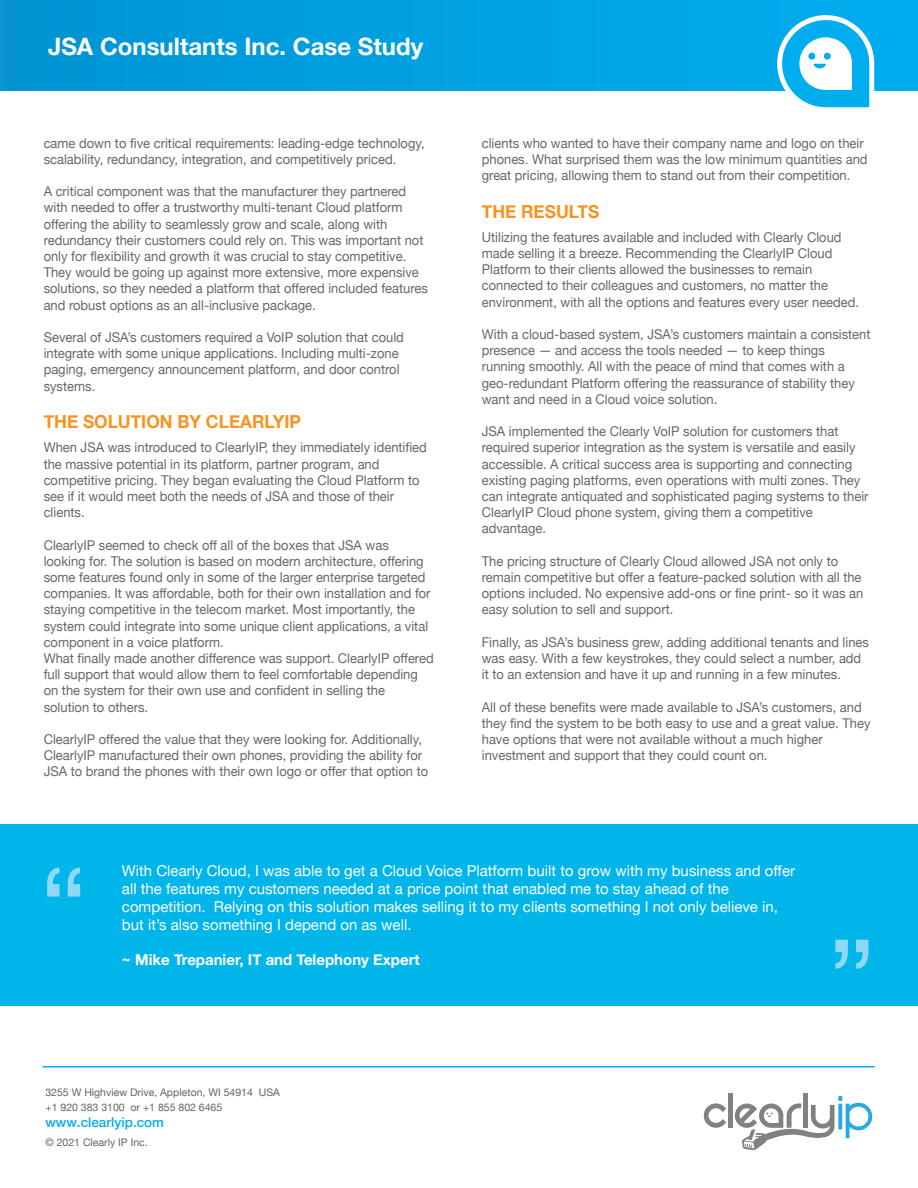
<style>
.page{position:relative;width:918px;height:1188px;background:#fff}
.page>*{position:absolute;margin:0;border:0;box-sizing:border-box;transform-origin:0 0}
.t1{font:112.5px "Helvetica Neue";color:#8ed8f8}
.t2{font:700 24px "Helvetica Neue";color:#fff}
.t3{font:700 18px "Helvetica Neue";color:#f79420;scale:.96 1}
.t4{font:15px/18px "Helvetica Neue";color:#fff}
.t5{font:700 15px "Helvetica Neue";color:#fff}
.t6{font:13.5px/16.2px "Helvetica Neue";color:#666767;scale:.96 1}
.t7{font:500 13.5px "Helvetica Neue";color:#00aeef}
.t8{font:10.5px/15px "Helvetica Neue";color:#636265}
</style>
<div class="page">
<div style="left:0;top:0;width:918px;height:91px;background:linear-gradient(to right,#0194d3,#00aef0)"></div>
<svg style="left:770px;top:8px;width:109px;height:100px"></svg>
<svg style="left:703px;top:1093px;width:170px;height:58px"></svg>
<hr style="left:43px;top:1066px;width:832px;height:2px;background:#00aeef">
<div style="left:0;top:824px;width:918px;height:181px;background:#00b5ea"></div>
<h2 class="t2" style="left:48px;top:27px;width:377px">JSA Consultants Inc. Case Study</h2>
<p class="t6" style="left:44px;top:136px;width:398px">came down to five critical requirements: leading-edge technology, scalability, redundancy, integration, and competitively priced.</p>
<p class="t6" style="left:44px;top:184px;width:402px">A critical component was that the manufacturer they partnered with needed to offer a trustworthy multi-tenant Cloud platform offering the ability to seamlessly grow and scale, along with redundancy their customers could rely on. This was important not only for flexibility and growth it was crucial to stay competitive.<br>They would be going up against more extensive, more expensive solutions, so they needed a platform that offered included features and robust options as an all-inclusive package.</p>
<p class="t6" style="left:44px;top:330px;width:377px">Several of JSA’s customers required a VoIP solution that could integrate with some unique applications. Including multi-zone paging, emergency announcement platform, and door control systems.</p>
<h3 class="t3" style="left:44px;top:408px;width:270px">THE SOLUTION BY CLEARLYIP</h3>
<p class="t6" style="left:44px;top:440px;width:401px">When JSA was introduced to ClearlyIP, they immediately identified the massive potential in its platform, partner program, and competitive pricing. They began evaluating the Cloud Platform to see if it would meet both the needs of JSA and those of their clients.</p>
<p class="t6" style="left:44px;top:538px;width:408px">ClearlyIP seemed to check off all of the boxes that JSA was looking for. The solution is based on modern architecture, offering some features found only in some of the larger enterprise targeted companies. It was affordable, both for their own installation and for staying competitive in the telecom market. Most importantly, the system could integrate into some unique client applications, a vital component in a voice platform.<br>What finally made another difference was support. ClearlyIP offered full support that would allow them to feel comfortable depending on the system for their own use and confident in selling the solution to others.</p>
<p class="t6" style="left:44px;top:732px;width:402px">ClearlyIP offered the value that they were looking for. Additionally,<br>ClearlyIP manufactured their own phones, providing the ability for<br>JSA to brand the phones with their own logo or offer that option to</p>
<p class="t6" style="left:482px;top:136px;width:403px">clients who wanted to have their company name and logo on their phones. What surprised them was the low minimum quantities and great pricing, allowing them to stand out from their competition.</p>
<h3 class="t3" style="left:482px;top:197px;width:124px">THE RESULTS</h3>
<p class="t6" style="left:482px;top:230px;width:395px">Utilizing the features available and included with Clearly Cloud made selling it a breeze. Recommending the ClearlyIP Cloud Platform to their clients allowed the businesses to remain connected to their colleagues and customers, no matter the environment, with all the options and features every user needed.</p>
<p class="t6" style="left:482px;top:327px;width:406px">With a cloud-based system, JSA’s customers maintain a consistent presence — and access the tools needed — to keep things running smoothly. All with the peace of mind that comes with a geo-redundant Platform offering the reassurance of stability they want and need in a Cloud voice solution.</p>
<p class="t6" style="left:482px;top:424px;width:404px">JSA implemented the Clearly VoIP solution for customers that required superior integration as the system is versatile and easily accessible. A critical success area is supporting and connecting existing paging platforms, even operations with multi zones. They can integrate antiquated and sophisticated paging systems to their ClearlyIP Cloud phone system, giving them a competitive advantage.</p>
<p class="t6" style="left:482px;top:554px;width:399px">The pricing structure of Clearly Cloud allowed JSA not only to remain competitive but offer a feature-packed solution with all the options included. No expensive add-ons or fine print- so it was an easy solution to sell and support.</p>
<p class="t6" style="left:482px;top:635px;width:405px">Finally, as JSA’s business grew, adding additional tenants and lines was easy. With a few keystrokes, they could select a number, add it to an extension and have it up and running in a few minutes.</p>
<p class="t6" style="left:482px;top:700px;width:406px">All of these benefits were made available to JSA’s customers, and they find the system to be both easy to use and a great value. They have options that were not available without a much higher investment and support that they could count on.</p>
<h1 class="t1" style="left:40px;top:827px;width:49px">“</h1>
<p class="t4" style="left:122px;top:863px;width:675px">With Clearly Cloud, I was able to get a Cloud Voice Platform built to grow with my business and offer all the features my customers needed at a price point that enabled me to stay ahead of the competition. Relying on this solution makes selling it to my clients something I not only believe in, but it’s also something I depend on as well.</p>
<p class="t5" style="left:122px;top:948px;width:299px">~ Mike Trepanier, IT and Telephony Expert</p>
<h1 class="t1" style="left:828px;top:899px;width:49px">”</h1>
<p class="t8" style="left:45px;top:1085px;width:236px">3255 W Highview Drive, Appleton, WI 54914 USA +1 920 383 3100 or +1 855 802 6465</p>
<p class="t7" style="left:45px;top:1112px;width:120px">www.clearlyip.com</p>
<p class="t8" style="left:45px;top:1135px;width:104px">© 2021 Clearly IP Inc.</p>
</div>
